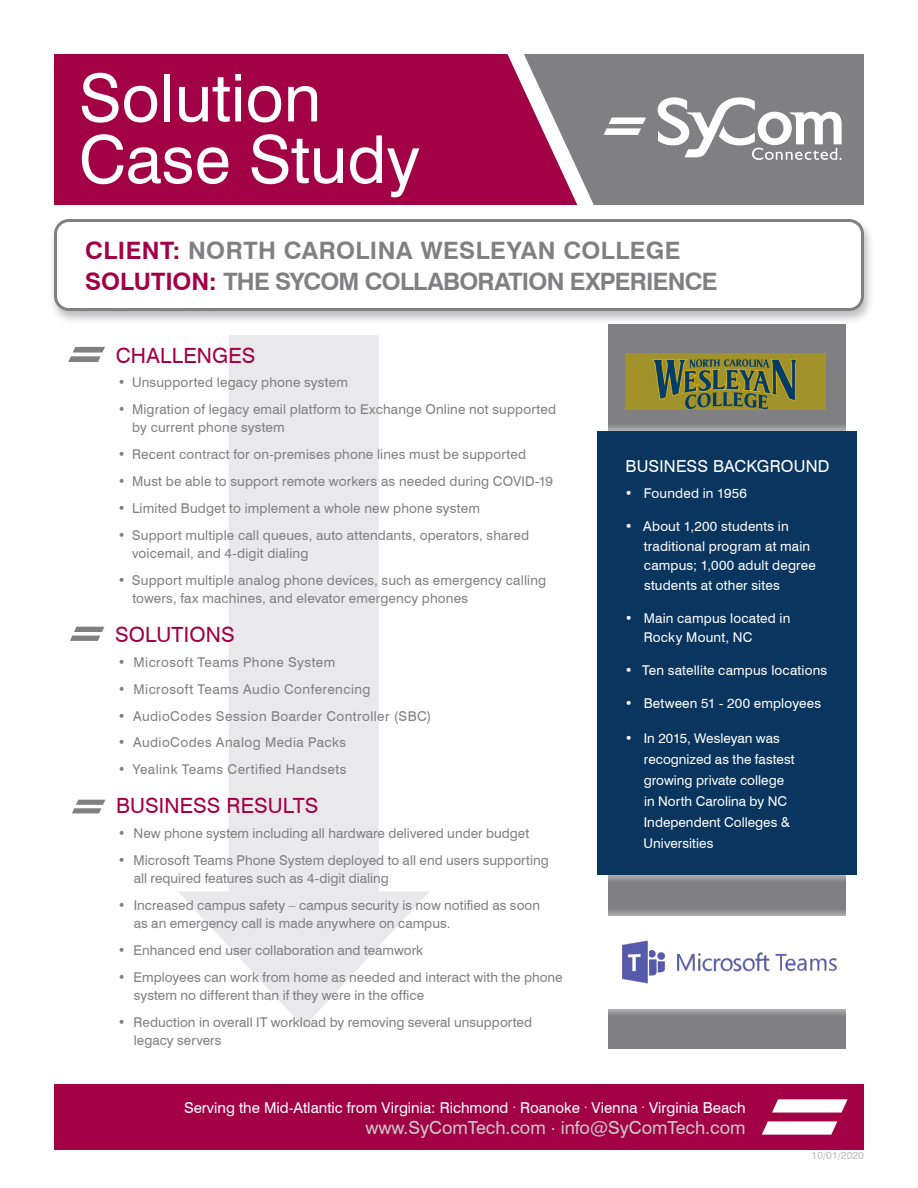
<style>
.page{position:relative;width:918px;height:1188px;background:#fff}
.page>*{position:absolute;margin:0;border:0;box-sizing:border-box;transform-origin:0 0}
.H1_Document_Title{font:66px "Swiss 721 BT";color:#fff}
.Body{font:700 24px "Swiss 721 BT";letter-spacing:-.03em;color:#808083}
.Body-2{font:700 24px "Swiss 721 BT";letter-spacing:.02em;color:#808083}
.H2_Body_Headline{font:21px "Swiss 721 BT";letter-spacing:.01em;color:#a30146}
.t1{font:18px "Swiss 721 BT";color:#c9c9cb}
.Body_Bulleted{font:16.5px "Swiss 721 BT";letter-spacing:.015em;color:#fff}
.t2{font:15px "Swiss 721 BT";color:#fff}
.t3{font:13.5px/18px "Swiss 721 BT";letter-spacing:.01em;color:#808083}
.t4{font:13.5px/21px "Swiss 721 BT";letter-spacing:.01em;color:#fff}
.t5{font:13.5px "Swiss 721 BT";letter-spacing:.035em;color:#808083}
.t6{font:13.5px "Swiss 721 BT";letter-spacing:.03em;color:#808083}
.t7{font:10.5px "Swiss 721 BT";color:#bcbbbf}
.s1{color:#a30146}
</style>
<div class="page">
<div style="left:596px;top:54px;width:268px;height:151px;background:#808083"></div>
<svg style="left:54px;top:54px;width:542px;height:151px;background:#a3114f"></svg>
<div style="left:48px;top:217px;width:826px;height:109px;background:#808083;opacity:.5"></div>
<div style="left:56px;top:220px;width:806px;height:90px;background:#fff;border-radius:14px"></div>
<div style="left:54px;top:219px;width:810px;height:92px;border:3px solid #808083;border-radius:14px"></div>
<div style="left:54px;top:1085px;width:810px;height:65px;background:#a30146"></div>
<svg style="left:762px;top:1121px;width:75px;height:14px"></svg>
<svg style="left:772px;top:1099px;width:76px;height:14px"></svg>
<svg style="left:604px;top:118px;width:42px;height:17px"></svg>
<svg style="left:658px;top:97px;width:184px;height:63px"></svg>
<div style="left:608px;top:324px;width:238px;height:724px;background:#808083"></div>
<div style="left:229px;top:335px;width:150px;height:577px;background:#e9e9eb"></div>
<svg style="left:178px;top:891px;width:251px;height:136px"></svg>
<svg style="left:68px;top:347px;width:37px;height:15px"></svg>
<svg style="left:70px;top:627px;width:34px;height:14px"></svg>
<svg style="left:72px;top:800px;width:33px;height:13px"></svg>
<div style="left:590px;top:424px;width:273px;height:458px;background:#fff;opacity:.75"></div>
<div style="left:597px;top:431px;width:259px;height:444px;background:#0a355e"></div>
<div style="left:577px;top:909px;width:300px;height:107px;background:#fff;opacity:.75"></div>
<div style="left:584px;top:916px;width:286px;height:93px;background:#fff"></div>
<img style="left:625px;top:354px;width:200px;height:55px">
<img style="left:622px;top:940px;width:215px;height:44px">
<p class="H1_Document_Title" style="left:79px;top:58px;width:244px">Solution</p>
<p class="H1_Document_Title" style="left:79px;top:119px;width:343px">Case Study</p>
<p class="Body-2" style="left:85px;top:236px;width:597px"><span class="s1">CLIENT:</span> NORTH CAROLINA WESLEYAN COLLEGE</p>
<p class="Body" style="left:85px;top:267px;width:634px"><span class="s1">SOLUTION:</span> THE SYCOM COLLABORATION EXPERIENCE</p>
<p class="H2_Body_Headline" style="left:116px;top:343px;width:141px">CHALLENGES</p>
<p class="t3" style="left:118px;top:374px;width:232px">• Unsupported legacy phone system</p>
<p class="t3" style="left:132px;top:400px;width:425px;text-indent:-14px">• Migration of legacy email platform to Exchange Online not supported by current phone system</p>
<p class="t3" style="left:118px;top:445px;width:410px">• Recent contract for on-premises phone lines must be supported</p>
<p class="t3" style="left:118px;top:472px;width:437px">• Must be able to support remote workers as needed during COVID-19</p>
<p class="t3" style="left:118px;top:499px;width:364px">• Limited Budget to implement a whole new phone system</p>
<p class="t3" style="left:132px;top:526px;width:399px;text-indent:-14px">• Support multiple call queues, auto attendants, operators, shared voicemail, and 4-digit dialing</p>
<p class="t3" style="left:132px;top:571px;width:415px;text-indent:-14px">• Support multiple analog phone devices, such as emergency calling towers, fax machines, and elevator emergency phones</p>
<p class="H2_Body_Headline" style="left:115px;top:622px;width:121px">SOLUTIONS</p>
<p class="t6" style="left:118px;top:654px;width:219px">• Microsoft Teams Phone System</p>
<p class="t5" style="left:118px;top:681px;width:254px">• Microsoft Teams Audio Conferencing</p>
<p class="t5" style="left:118px;top:708px;width:315px">• AudioCodes Session Boarder Controller (SBC)</p>
<p class="t5" style="left:118px;top:734px;width:230px">• AudioCodes Analog Media Packs</p>
<p class="t5" style="left:118px;top:761px;width:230px">• Yealink Teams Certified Handsets</p>
<p class="H2_Body_Headline" style="left:116px;top:793px;width:204px">BUSINESS RESULTS</p>
<p class="t3" style="left:118px;top:824px;width:413px">• New phone system including all hardware delivered under budget</p>
<p class="t3" style="left:134px;top:851px;width:417px;text-indent:-16px">• Microsoft Teams Phone System deployed to all end users supporting all required features such as 4-digit dialing</p>
<p class="t3" style="left:134px;top:896px;width:408px;text-indent:-16px">• Increased campus safety – campus security is now notified as soon as an emergency call is made anywhere on campus.</p>
<p class="t3" style="left:118px;top:941px;width:307px">• Enhanced end user collaboration and teamwork</p>
<p class="t3" style="left:134px;top:968px;width:430px;text-indent:-16px">• Employees can work from home as needed and interact with the phone system no different than if they were in the office</p>
<p class="t3" style="left:134px;top:1013px;width:400px;text-indent:-16px">• Reduction in overall IT workload by removing several unsupported legacy servers</p>
<p class="Body_Bulleted" style="left:626px;top:456px;width:205px">BUSINESS BACKGROUND</p>
<p class="t4" style="left:625px;top:483px;width:124px">• Founded in 1956</p>
<p class="t4" style="left:644px;top:517px;width:173px;line-height:19.5px;text-indent:-19px">• About 1,200 students in traditional program at main campus; 1,000 adult degree students at other sites</p>
<p class="t4" style="left:644px;top:608px;width:148px;line-height:19.5px;text-indent:-19px">• Main campus located in<br>Rocky Mount, NC</p>
<p class="t4" style="left:625px;top:660px;width:204px">• Ten satellite campus locations</p>
<p class="t4" style="left:625px;top:693px;width:198px">• Between 51 - 200 employees</p>
<p class="t4" style="left:644px;top:727px;width:153px;text-indent:-19px">• In 2015, Wesleyan was recognized as the fastest growing private college in North Carolina by NC<br>Independent Colleges &amp;<br>Universities</p>
<p class="t2" style="left:184px;top:1098px;width:563px">Serving the Mid-Atlantic from Virginia: Richmond <sup>.</sup> Roanoke <sup>.</sup> Vienna <sup>.</sup> Virginia Beach</p>
<p class="t1" style="left:365px;top:1117px;width:382px">www.SyComTech.com . info@SyComTech.com</p>
<p class="t7" style="left:812px;top:1149px;width:54px">10/01/2020</p>
</div>
